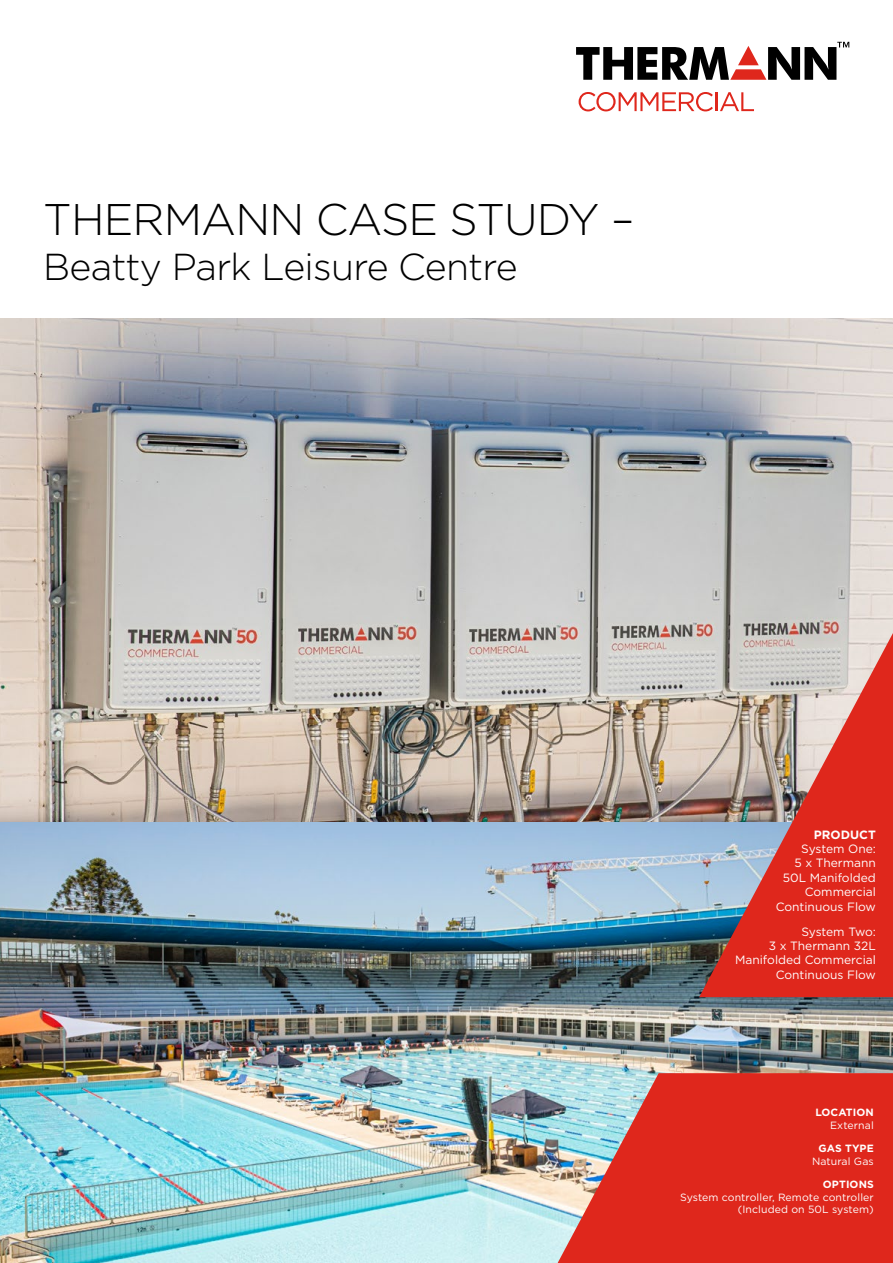
<style>
.page{position:relative;width:893px;height:1263px;background:#fff}
.page>*{position:absolute;margin:0;border:0;box-sizing:border-box;transform-origin:0 0}
.t1{font:300 44.25px "Gotham";letter-spacing:-.02em;color:#000}
.t2{font:300 37.5px "Gotham";letter-spacing:-.02em;color:#000}
.t3{font:12px/14.4px "Gotham";color:#fff;text-align:right}
.t4{font:700 12px "Gotham";color:#fff}
.t5{font:10.5px/12.6px "Gotham";letter-spacing:.01em;color:#fff;text-align:right}
.t6{font:700 10.5px "Gotham";letter-spacing:.01em;color:#fff}
</style>
<div class="page">
<img style="left:0;top:319px;width:893px;height:504px">
<img style="left:0;top:823px;width:893px;height:440px">
<svg style="left:576px;top:42px;width:273px;height:38px"></svg>
<svg style="left:579px;top:92px;width:175px;height:19px"></svg>
<img style="left:699px;top:633px;width:194px;height:364px">
<svg style="left:558px;top:1073px;width:335px;height:190px;background:#d8433a"></svg>
<h1 class="t1" style="left:43px;top:192px;width:593px">THERMANN CASE STUDY –</h1>
<h2 class="t2" style="left:43px;top:243px;width:476px">Beatty Park Leisure Centre</h2>
<p class="t4" style="left:814px;top:826px;width:63px">PRODUCT</p>
<p class="t3" style="left:776px;top:841px;width:102px">System One:<br>5 x Thermann<br>50L Manifolded<br>Commercial<br>Continuous Flow</p>
<p class="t3" style="left:735px;top:924px;width:142px">System Two:<br>3 x Thermann 32L<br>Manifolded Commercial<br>Continuous Flow</p>
<p class="t6" style="left:815px;top:1106px;width:60px">LOCATION</p>
<p class="t5" style="left:830px;top:1119px;width:45px">External</p>
<p class="t6" style="left:818px;top:1141px;width:57px">GAS TYPE</p>
<p class="t5" style="left:812px;top:1155px;width:63px">Natural Gas</p>
<p class="t6" style="left:823px;top:1177px;width:52px">OPTIONS</p>
<p class="t5" style="left:680px;top:1190px;width:195px">System controller, Remote controller (Included on 50L system)</p>
</div>
